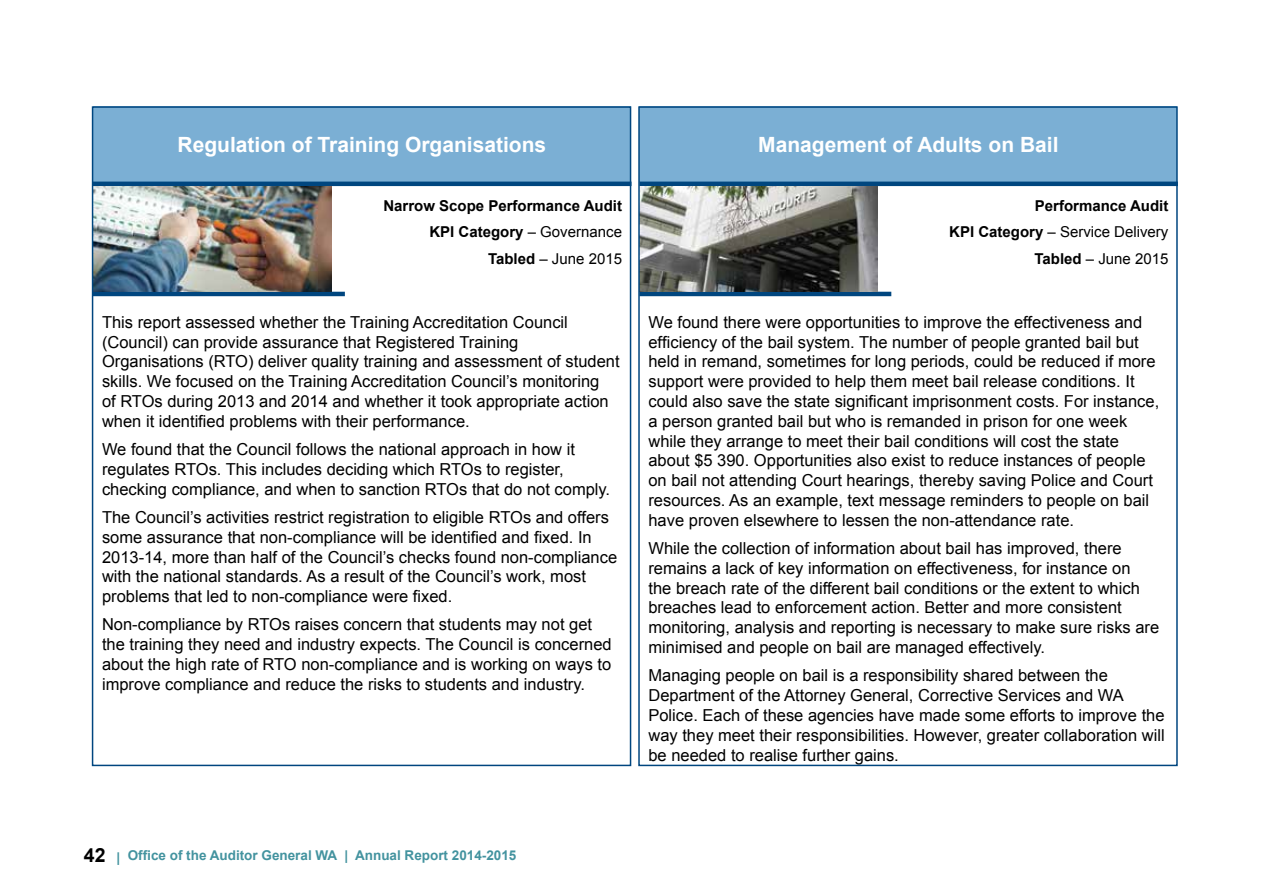
<style>
.page{position:relative;width:1263px;height:893px;background:#fff}
.page>*{position:absolute;margin:0;border:0;box-sizing:border-box;transform-origin:0 0}
.t1{font:700 21px "Arial";color:#fff}
.t2{font:16.5px/19.8px "Arial";color:#000}
.t3{font:700 15px/26.5px "Arial";color:#000;text-align:right}
.t4{font:700 13.5px "Arial";color:#43939f}
.s1{font-weight:400}
.s2{font-size:19.5px;color:#000}
</style>
<div class="page">
<div style="left:93px;top:106px;width:537px;height:76px;background:#7bafd4"></div>
<hr style="left:93px;top:182px;width:538px;height:4px;background:#00467f">
<hr style="left:93px;top:292px;width:252px;height:4px;background:#00467f">
<img style="left:95px;top:186px;width:237px;height:106px">
<div style="left:92px;top:106px;width:539px;height:660px;border:2px solid #00467f"></div>
<div style="left:640px;top:106px;width:537px;height:76px;background:#7bafd4"></div>
<hr style="left:639px;top:182px;width:539px;height:4px;background:#00467f">
<hr style="left:639px;top:292px;width:252px;height:4px;background:#00467f">
<img style="left:641px;top:186px;width:237px;height:106px">
<div style="left:638px;top:106px;width:540px;height:660px;border:2px solid #00467f"></div>
<p class="t1" style="left:178px;top:130px;width:370px">Regulation of Training Organisations</p>
<p class="t3" style="left:383px;top:193px;width:240px">Narrow Scope Performance Audit<br>KPI Category <span class="s1">– Governance<br></span>Tabled <span class="s1">– June 2015</span></p>
<p class="t2" style="left:102px;top:312px;width:519px">This report assessed whether the Training Accreditation Council (Council) can provide assurance that Registered Training Organisations (RTO) deliver quality training and assessment of student skills. We focused on the Training Accreditation Council’s monitoring<br>of RTOs during 2013 and 2014 and whether it took appropriate action when it identified problems with their performance.</p>
<p class="t2" style="left:102px;top:440px;width:510px">We found that the Council follows the national approach in how it regulates RTOs. This includes deciding which RTOs to register, checking compliance, and when to sanction RTOs that do not comply.</p>
<p class="t2" style="left:102px;top:507px;width:517px">The Council’s activities restrict registration to eligible RTOs and offers some assurance that non-compliance will be identified and fixed. In 2013-14, more than half of the Council’s checks found non-compliance with the national standards. As a result of the Council’s work, most problems that led to non-compliance were fixed.</p>
<p class="t2" style="left:102px;top:615px;width:511px">Non-compliance by RTOs raises concern that students may not get the training they need and industry expects. The Council is concerned about the high rate of RTO non-compliance and is working on ways to improve compliance and reduce the risks to students and industry.</p>
<p class="t1" style="left:758px;top:130px;width:302px">Management of Adults on Bail</p>
<p class="t3" style="left:949px;top:193px;width:221px">Performance Audit<br>KPI Category <span class="s1">– Service Delivery<br></span>Tabled <span class="s1">– June 2015</span></p>
<p class="t2" style="left:648px;top:312px;width:512px">We found there were opportunities to improve the effectiveness and efficiency of the bail system. The number of people granted bail but held in remand, sometimes for long periods, could be reduced if more support were provided to help them meet bail release conditions. It could also save the state significant imprisonment costs. For instance, a person granted bail but who is remanded in prison for one week while they arrange to meet their bail conditions will cost the state about $5 390. Opportunities also exist to reduce instances of people on bail not attending Court hearings, thereby saving Police and Court resources. As an example, text message reminders to people on bail have proven elsewhere to lessen the non-attendance rate.</p>
<p class="t2" style="left:648px;top:539px;width:512px">While the collection of information about bail has improved, there remains a lack of key information on effectiveness, for instance on<br>the breach rate of the different bail conditions or the extent to which breaches lead to enforcement action. Better and more consistent monitoring, analysis and reporting is necessary to make sure risks are minimised and people on bail are managed effectively.</p>
<p class="t2" style="left:648px;top:666px;width:518px">Managing people on bail is a responsibility shared between the Department of the Attorney General, Corrective Services and WA Police. Each of these agencies have made some efforts to improve the way they meet their responsibilities. However, greater collaboration will be needed to realise further gains.</p>
<p class="t4" style="left:84px;top:846px;width:434px"><span class="s2">42</span> | Office of the Auditor General WA | Annual Report 2014-2015</p>
</div>
